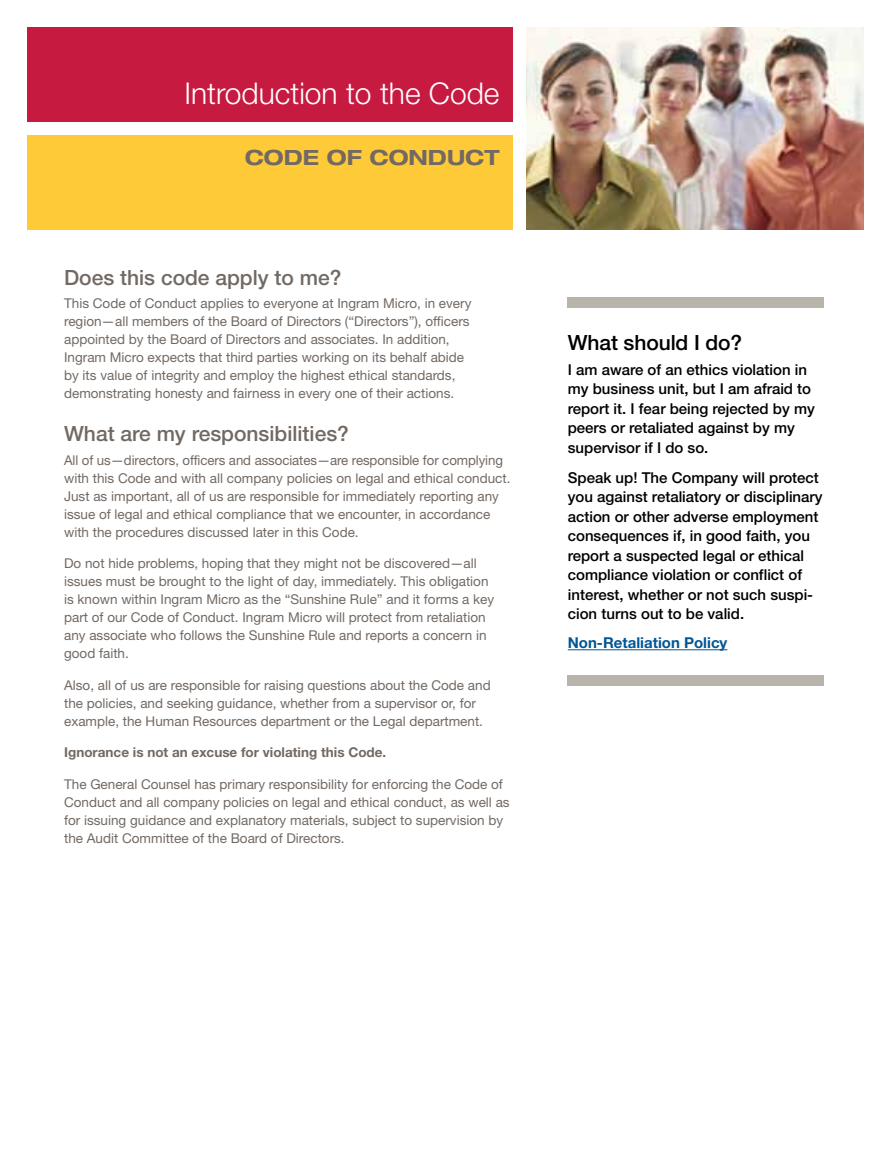
<style>
.page{position:relative;width:891px;height:1161px;background:#fff}
.page>*{position:absolute;margin:0;border:0;box-sizing:border-box;transform-origin:0 0}
.t1{font:300 30px "Helvetica Neue LT Std";color:#fff}
.t2{font:500 21px "Helvetica Neue LT Std";color:#726963}
.t3{font:500 21px "Helvetica Neue LT Std";letter-spacing:-.005em;color:#000}
.t4{font:700 expanded 21px "Helvetica Neue LT Std";color:#726963}
.t5{font:500 15px/19.5px "Helvetica Neue LT Std";color:#000}
.t6{font:700 15px "Helvetica Neue LT Std";color:#005695}
.t7{font:13.5px/18px "Helvetica Neue LT Std";color:#726963}
.t8{font:700 13.5px "Helvetica Neue LT Std";color:#726963}
</style>
<div class="page">
<div style="left:27px;top:27px;width:486px;height:95px;background:#c61a41"></div>
<div style="left:27px;top:135px;width:486px;height:95px;background:#ffca38"></div>
<hr style="left:568px;top:649px;width:159px;height:1px;background:#005695">
<div style="left:567px;top:297px;width:257px;height:11px;background:#b8b4ac"></div>
<div style="left:567px;top:675px;width:257px;height:11px;background:#b8b4ac"></div>
<img style="left:526px;top:27px;width:338px;height:203px">
<h1 class="t1" style="left:184px;top:74px;width:317px">Introduction to the Code</h1>
<h2 class="t4" style="left:245px;top:144px;width:256px">CODE OF CONDUCT</h2>
<h2 class="t2" style="left:64px;top:265px;width:279px">Does this code apply to me?</h2>
<p class="t7" style="left:64px;top:294px;width:409px">This Code of Conduct applies to everyone at Ingram Micro, in every region—all members of the Board of Directors (“Directors”), officers appointed by the Board of Directors and associates. In addition, Ingram Micro expects that third parties working on its behalf abide by its value of integrity and employ the highest ethical standards, demonstrating honesty and fairness in every one of their actions.</p>
<h2 class="t2" style="left:64px;top:421px;width:286px">What are my responsibilities?</h2>
<p class="t7" style="left:64px;top:451px;width:448px">All of us—directors, officers and associates—are responsible for complying with this Code and with all company policies on legal and ethical conduct.<br>Just as important, all of us are responsible for immediately reporting any issue of legal and ethical compliance that we encounter, in accordance with the procedures discussed later in this Code.</p>
<p class="t7" style="left:64px;top:554px;width:432px">Do not hide problems, hoping that they might not be discovered—all issues must be brought to the light of day, immediately. This obligation is known within Ingram Micro as the “Sunshine Rule” and it forms a key part of our Code of Conduct. Ingram Micro will protect from retaliation any associate who follows the Sunshine Rule and reports a concern in good faith.</p>
<p class="t7" style="left:64px;top:676px;width:428px">Also, all of us are responsible for raising questions about the Code and the policies, and seeking guidance, whether from a supervisor or, for example, the Human Resources department or the Legal department.</p>
<p class="t8" style="left:64px;top:744px;width:324px">Ignorance is not an excuse for violating this Code.</p>
<p class="t7" style="left:64px;top:775px;width:447px">The General Counsel has primary responsibility for enforcing the Code of Conduct and all company policies on legal and ethical conduct, as well as for issuing guidance and explanatory materials, subject to supervision by the Audit Committee of the Board of Directors.</p>
<h2 class="t3" style="left:568px;top:330px;width:176px">What should I do?</h2>
<p class="t5" style="left:568px;top:359px;width:249px">I am aware of an ethics violation in my business unit, but I am afraid to report it. I fear being rejected by my peers or retaliated against by my supervisor if I do so.</p>
<p class="t5" style="left:568px;top:468px;width:256px">Speak up! The Company will protect you against retaliatory or disciplinary action or other adverse employment consequences if, in good faith, you report a suspected legal or ethical compliance violation or conflict of interest, whether or not such suspi&shy;cion turns out to be valid.</p>
<p class="t6" style="left:568px;top:634px;width:161px">Non-Retaliation Policy</p>
</div>
